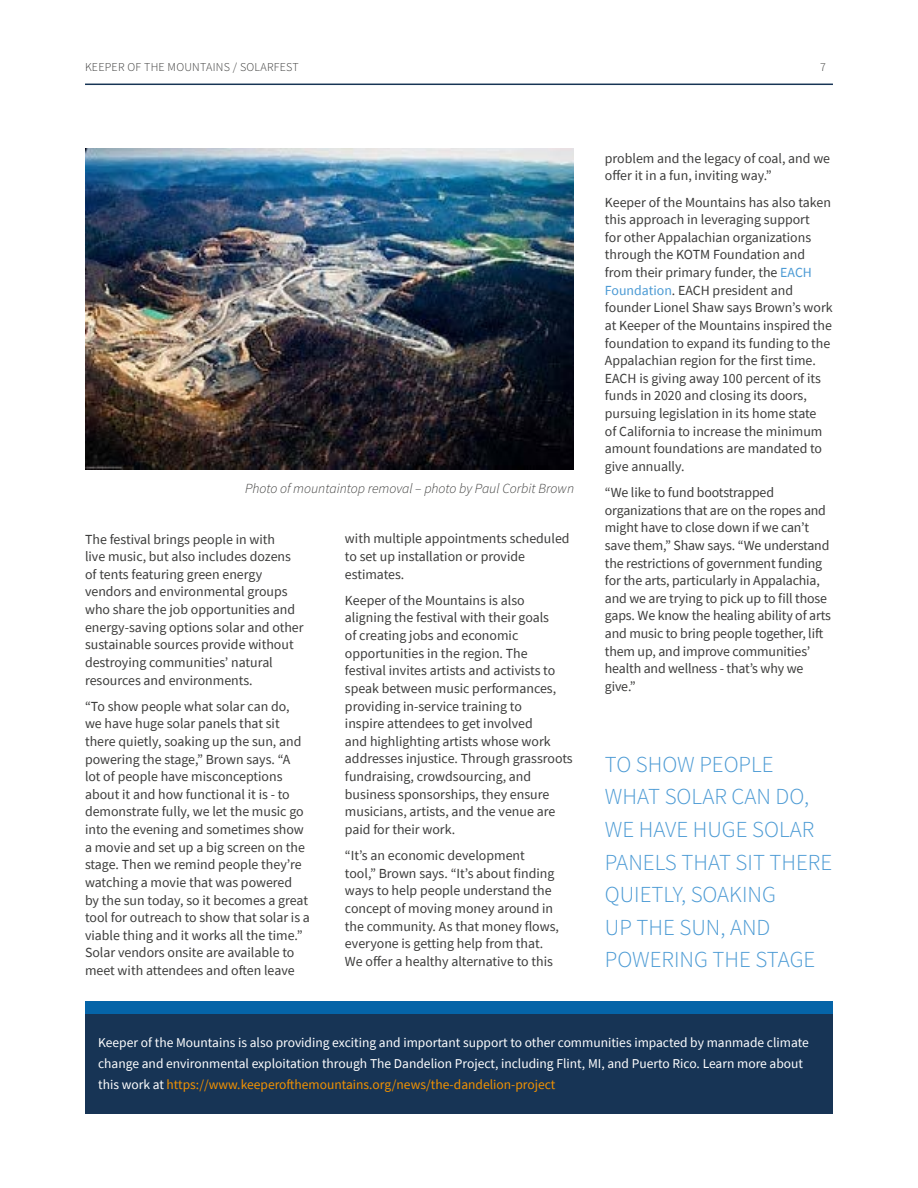
<style>
.page{position:relative;width:918px;height:1188px;background:#fff}
.page>*{position:absolute;margin:0;border:0;box-sizing:border-box;transform-origin:0 0}
.t1{font:300 22.8px/32.5px "Source Sans Pro";color:#4b9ad4}
.t2{font:13.8px/17.5px "Source Sans Pro";color:#3c3c3b}
.t3{font:italic 300 13.8px "Source Sans Pro";color:#3c3c3b}
.t4{font:13.5px/20.7px "Source Sans Pro";color:#fff}
.t5{font:300 12px "Source Sans Pro";letter-spacing:.02em;color:#3c3c3b}
.s1{color:#4b9ad4}
.s2{color:#f39200}
</style>
<div class="page">
<hr style="left:85px;top:84px;width:748px;height:1px;background:#173455">
<img style="left:85px;top:149px;width:488px;height:320px">
<div style="left:85px;top:1001px;width:748px;height:113px;background:#173455"></div>
<div style="left:85px;top:1001px;width:748px;height:12px;background:#0564a8"></div>
<p class="t5" style="left:85px;top:60px;width:215px">KEEPER OF THE MOUNTAINS / SOLARFEST</p>
<p class="t5" style="left:820px;top:60px;width:7px">7</p>
<p class="t3" style="left:245px;top:480px;width:330px">Photo of mountaintop removal – photo by Paul Corbit Brown</p>
<p class="t2" style="left:85px;top:530px;width:220px">The festival brings people in with<br>live music, but also includes dozens of tents featuring green energy vendors and environmental groups who share the job opportunities and energy-saving options solar and other sustainable sources provide without destroying communities’ natural resources and environments.</p>
<p class="t2" style="left:85px;top:697px;width:226px">“To show people what solar can do,<br>we have huge solar panels that sit there quietly, soaking up the sun, and powering the stage,” Brown says. “A<br>lot of people have misconceptions about it and how functional it is - to demonstrate fully, we let the music go into the evening and sometimes show a movie and set up a big screen on the stage. Then we remind people they’re watching a movie that was powered<br>by the sun today, so it becomes a great tool for outreach to show that solar is a viable thing and it works all the time.” Solar vendors onsite are available to meet with attendees and often leave</p>
<p class="t2" style="left:345px;top:530px;width:226px">with multiple appointments scheduled to set up installation or provide estimates.</p>
<p class="t2" style="left:345px;top:591px;width:229px">Keeper of the Mountains is also aligning the festival with their goals<br>of creating jobs and economic opportunities in the region. The<br>festival invites artists and activists to speak between music performances, providing in-service training to<br>inspire attendees to get involved<br>and highlighting artists whose work addresses injustice. Through grassroots fundraising, crowdsourcing, and business sponsorships, they ensure musicians, artists, and the venue are paid for their work.</p>
<p class="t2" style="left:345px;top:847px;width:215px">“It’s an economic development tool,” Brown says. “It’s about finding ways to help people understand the concept of moving money around in the community. As that money flows, everyone is getting help from that.<br>We offer a healthy alternative to this</p>
<p class="t2" style="left:605px;top:149px;width:227px">problem and the legacy of coal, and we offer it in a fun, inviting way.”</p>
<p class="t2" style="left:605px;top:193px;width:229px">Keeper of the Mountains has also taken this approach in leveraging support<br>for other Appalachian organizations through the KOTM Foundation and from their primary funder, the <span class="s1">EACH Foundation</span>. EACH president and founder Lionel Shaw says Brown’s work at Keeper of the Mountains inspired the foundation to expand its funding to the Appalachian region for the first time.<br>EACH is giving away 100 percent of its funds in 2020 and closing its doors, pursuing legislation in its home state<br>of California to increase the minimum amount foundations are mandated to give annually.</p>
<p class="t2" style="left:605px;top:484px;width:228px">“We like to fund bootstrapped organizations that are on the ropes and might have to close down if we can’t save them,” Shaw says. “We understand the restrictions of government funding for the arts, particularly in Appalachia, and we are trying to pick up to fill those gaps. We know the healing ability of arts and music to bring people together, lift them up, and improve communities’ health and wellness - that’s why we give.”</p>
<h1 class="t1" style="left:605px;top:748px;width:229px">TO SHOW PEOPLE<br>WHAT SOLAR CAN DO,<br>WE HAVE HUGE SOLAR<br>PANELS THAT SIT THERE<br>QUIETLY, SOAKING<br>UP THE SUN, AND<br>POWERING THE STAGE</h1>
<p class="t4" style="left:98px;top:1032px;width:712px">Keeper of the Mountains is also providing exciting and important support to other communities impacted by manmade climate change and environmental exploitation through The Dandelion Project, including Flint, MI, and Puerto Rico. Learn more about this work at <span class="s2">https://www.keeperofthemountains.org/news/the-dandelion-project</span></p>
</div>
